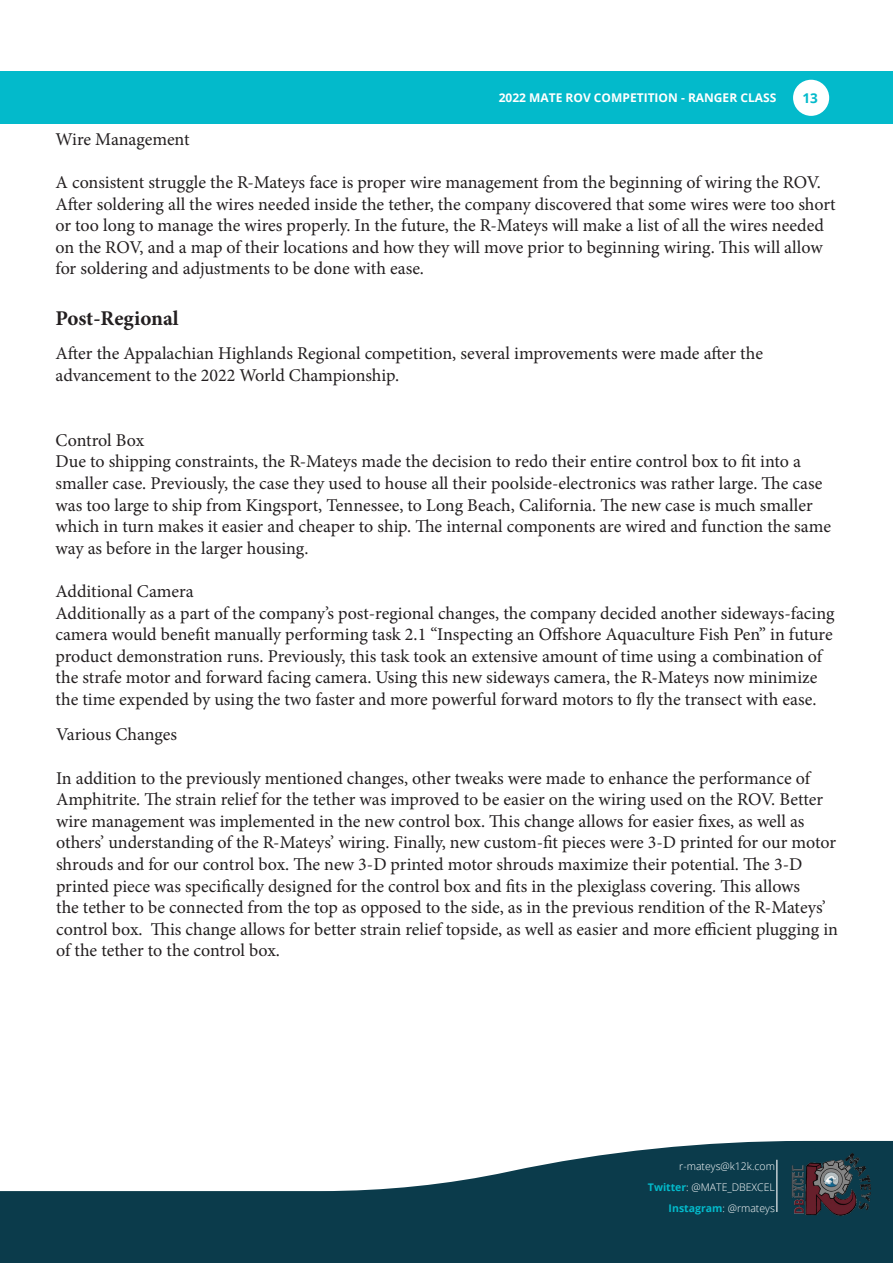
<style>
.page{position:relative;width:893px;height:1263px;background:#fff}
.page>*{position:absolute;margin:0;border:0;box-sizing:border-box;transform-origin:0 0}
.Real_Subsection_Head{font:700 21px "Minion Pro";color:#231f20}
.t1{font:18px/21.6px "Minion Pro";color:#231f20}
.t2{font:700 13.5px "Open Sans";color:#03bacb}
.t3{font:700 12px "Open Sans";color:#fff}
.t4{font:300 10.5px/21px "Open Sans";color:#fff;text-align:right}
.s1{font-weight:700;color:#03bacb}
</style>
<div class="page">
<svg style="left:0;top:1141px;width:893px;height:122px;fill:#0b3b4b"></svg>
<div style="left:0;top:71px;width:893px;height:52px;background:#03bacb"></div>
<img style="left:776px;top:1141px;width:108px;height:98px">
<div style="left:793px;top:80px;width:36px;height:36px;background:#fff;border-radius:50%"></div>
<p class="t3" style="left:499px;top:90px;width:279px">2022 MATE ROV COMPETITION - RANGER CLASS</p>
<p class="t2" style="left:803px;top:89px;width:17px">13</p>
<p class="t1" style="left:56px;top:128px;width:136px">Wire Management</p>
<p class="t1" style="left:56px;top:172px;width:782px">A consistent struggle the R-Mateys face is proper wire management from the beginning of wiring the ROV.<br>After soldering all the wires needed inside the tether, the company discovered that some wires were too short or too long to manage the wires properly. In the future, the R-Mateys will make a list of all the wires needed on the ROV, and a map of their locations and how they will move prior to beginning wiring. This will allow for soldering and adjustments to be done with ease.</p>
<p class="Real_Subsection_Head" style="left:56px;top:303px;width:125px">Post-Regional</p>
<p class="t1" style="left:56px;top:343px;width:709px">After the Appalachian Highlands Regional competition, several improvements were made after the advancement to the 2022 World Championship.</p>
<p class="t1" style="left:56px;top:429px;width:90px">Control Box</p>
<p class="t1" style="left:56px;top:451px;width:777px">Due to shipping constraints, the R-Mateys made the decision to redo their entire control box to fit into a smaller case. Previously, the case they used to house all their poolside-electronics was rather large. The case was too large to ship from Kingsport, Tennessee, to Long Beach, California. The new case is much smaller which in turn makes it easier and cheaper to ship. The internal components are wired and function the same way as before in the larger housing.</p>
<p class="t1" style="left:56px;top:580px;width:140px">Additional Camera</p>
<p class="t1" style="left:56px;top:602px;width:780px">Additionally as a part of the company’s post-regional changes, the company decided another sideways-facing camera would benefit manually performing task 2.1 “Inspecting an Offshore Aquaculture Fish Pen” in future product demonstration runs. Previously, this task took an extensive amount of time using a combination of the strafe motor and forward facing camera. Using this new sideways camera, the R-Mateys now minimize the time expended by using the two faster and more powerful forward motors to fly the transect with ease.</p>
<p class="t1" style="left:56px;top:724px;width:122px">Various Changes</p>
<p class="t1" style="left:56px;top:767px;width:783px">In addition to the previously mentioned changes, other tweaks were made to enhance the performance of Amphitrite. The strain relief for the tether was improved to be easier on the wiring used on the ROV. Better wire management was implemented in the new control box. This change allows for easier fixes, as well as others’ understanding of the R-Mateys’ wiring. Finally, new custom-fit pieces were 3-D printed for our motor shrouds and for our control box. The new 3-D printed motor shrouds maximize their potential. The 3-D printed piece was specifically designed for the control box and fits in the plexiglass covering. This allows<br>the tether to be connected from the top as opposed to the side, as in the previous rendition of the R-Mateys’ control box. This change allows for better strain relief topside, as well as easier and more efficient plugging in of the tether to the control box.</p>
<p class="t4" style="left:648px;top:1155px;width:129px">r-mateys@k12k.com<br><span class="s1">Twitter</span>: @MATE_DBEXCEL<br><span class="s1">Instagram</span>: @rmateys</p>
</div>
